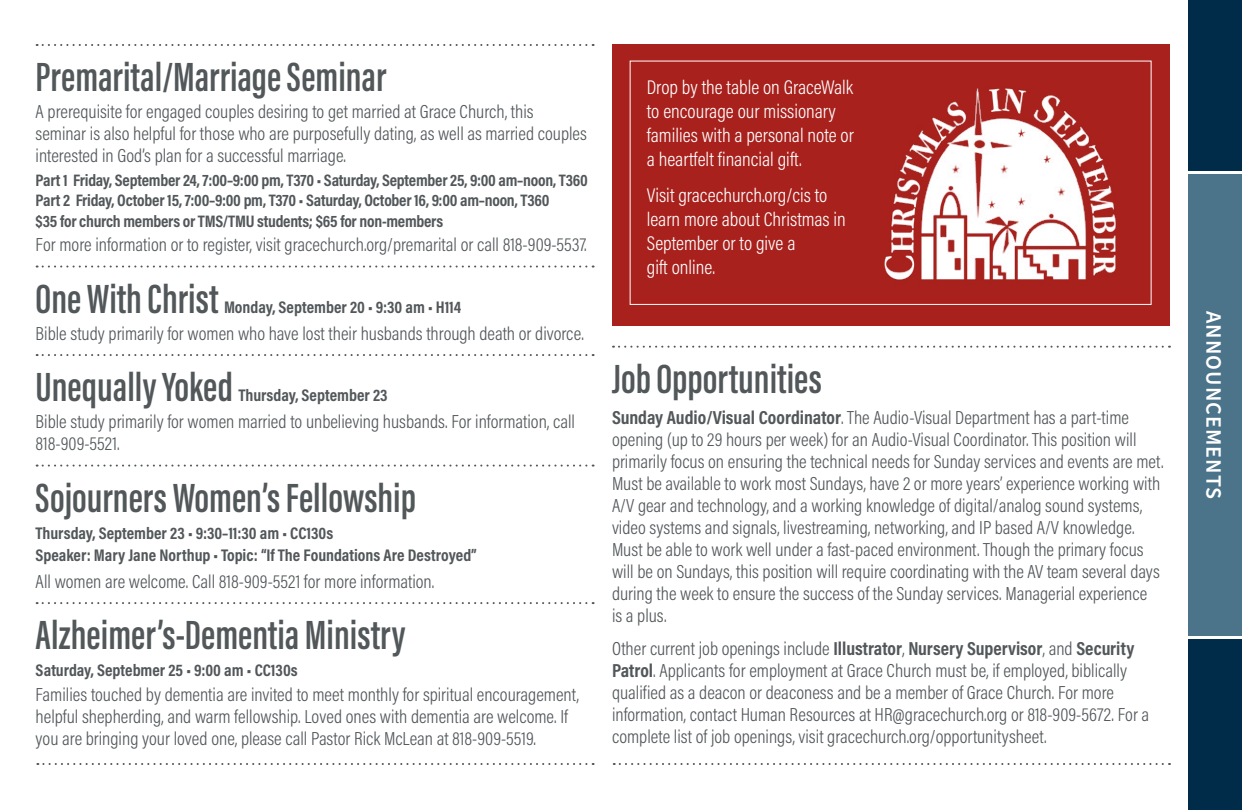
<style>
.page{position:relative;width:1242px;height:810px;background:#fff}
.page>*{position:absolute;margin:0;border:0;box-sizing:border-box;transform-origin:0 0}
.t1{font:600 42px "Acumin Pro Extra Cond";color:#52575a}
.t2{font:600 22px "Source Sans Pro";letter-spacing:.05em;color:#fff}
.t3{font:300 20px/24px "Acumin Pro Cond";color:#fefefe}
.t4{font:300 19px/22px "Acumin Pro Cond";color:#52575a}
.t5{font:700 17px/22.6px "Acumin Pro Cond";color:#52575a}
.t6{font:700 16.8px/20.4px "Acumin Pro Cond";letter-spacing:-.015em;color:#52575a}
.s1{font-weight:700}
</style>
<div class="page">
<div style="left:1188px;top:174px;width:54px;height:462px;background:#4b738a"></div>
<div style="left:1188px;top:639px;width:54px;height:171px;background:#002b49"></div>
<div style="left:1188px;top:0;width:54px;height:171px;background:#002b49"></div>
<svg style="left:613px;top:346px;width:557px;height:2px"></svg>
<svg style="left:614px;top:763px;width:556px;height:2px"></svg>
<svg style="left:37px;top:763px;width:557px;height:2px"></svg>
<svg style="left:37px;top:44px;width:557px;height:2px"></svg>
<svg style="left:37px;top:266px;width:557px;height:2px"></svg>
<svg style="left:37px;top:354px;width:557px;height:2px"></svg>
<svg style="left:37px;top:465px;width:557px;height:2px"></svg>
<svg style="left:37px;top:602px;width:557px;height:2px"></svg>
<div style="left:612px;top:44px;width:558px;height:281px;background:#a8211d"></div>
<img style="left:884px;top:88px;width:233px;height:192px">
<div style="left:630px;top:61px;width:522px;height:244px;border:1px solid #fff"></div>
<h1 class="t1" style="left:36px;top:51px;width:352px">Premarital/Marriage Seminar</h1>
<p class="t4" style="left:36px;top:100px;width:553px">A prerequisite for engaged couples desiring to get married at Grace Church, this seminar is also helpful for those who are purposefully dating, as well as married couples interested in God’s plan for a successful marriage.</p>
<p class="t6" style="left:36px;top:169px;width:554px">Part 1 Friday, September 24, 7:00–9:00 pm, T370 • Saturday, September 25, 9:00 am–noon, T360<br>Part 2 Friday, October 15, 7:00–9:00 pm, T370 • Saturday, October 16, 9:00 am–noon, T360<br>$35 for church members or TMS/TMU students; $65 for non-members</p>
<p class="t4" style="left:36px;top:233px;width:552px">For more information or to register, visit gracechurch.org/premarital or call 818-909-5537.</p>
<h1 class="t1" style="left:36px;top:273px;width:184px">One With Christ</h1>
<p class="t5" style="left:224px;top:295px;width:239px">Monday, September 20 • 9:30 am • H114</p>
<p class="t4" style="left:36px;top:322px;width:550px">Bible study primarily for women who have lost their husbands through death or divorce.</p>
<h1 class="t1" style="left:36px;top:361px;width:199px">Unequally Yoked</h1>
<p class="t5" style="left:238px;top:383px;width:151px">Thursday, September 23</p>
<p class="t4" style="left:36px;top:410px;width:541px">Bible study primarily for women married to unbelieving husbands. For information, call<br>818-909-5521.</p>
<h1 class="t1" style="left:36px;top:472px;width:382px">Sojourners Women’s Fellowship</h1>
<p class="t5" style="left:36px;top:521px;width:443px">Thursday, September 23 • 9:30–11:30 am • CC130s<br>Speaker: Mary Jane Northup • Topic: “If The Foundations Are Destroyed”</p>
<p class="t4" style="left:36px;top:570px;width:400px">All women are welcome. Call 818-909-5521 for more information.</p>
<h1 class="t1" style="left:36px;top:609px;width:371px">Alzheimer’s-Dementia Ministry</h1>
<p class="t5" style="left:36px;top:658px;width:264px">Saturday, Septebmer 25 • 9:00 am • CC130s</p>
<p class="t4" style="left:36px;top:683px;width:545px">Families touched by dementia are invited to meet monthly for spiritual encouragement, helpful shepherding, and warm fellowship. Loved ones with dementia are welcome. If you are bringing your loved one, please call Pastor Rick McLean at 818-909-5519.</p>
<p class="t3" style="left:647px;top:75px;width:209px">Drop by the table on GraceWalk to encourage our missionary families with a personal note or a heartfelt financial gift.</p>
<p class="t3" style="left:647px;top:183px;width:200px">Visit gracechurch.org/cis to learn more about Christmas in<br>September or to give a<br>gift online.</p>
<h1 class="t1" style="left:612px;top:353px;width:211px">Job Opportunities</h1>
<p class="t4" style="left:612px;top:406px;width:553px"><span class="s1">Sunday Audio/Visual Coordinator</span>. The Audio-Visual Department has a part-time opening (up to 29 hours per week) for an Audio-Visual Coordinator. This position will primarily focus on ensuring the technical needs for Sunday services and events are met.<br>Must be available to work most Sundays, have 2 or more years’ experience working with A/V gear and technology, and a working knowledge of digital/analog sound systems, video systems and signals, livestreaming, networking, and IP based A/V knowledge.<br>Must be able to work well under a fast-paced environment. Though the primary focus will be on Sundays, this position will require coordinating with the AV team several days during the week to ensure the success of the Sunday services. Managerial experience<br>is a plus.</p>
<p class="t4" style="left:612px;top:637px;width:539px">Other current job openings include <span class="s1">Illustrator</span>, <span class="s1">Nursery Supervisor</span>, and <span class="s1">Security Patrol</span>. Applicants for employment at Grace Church must be, if employed, biblically qualified as a deacon or deaconess and be a member of Grace Church. For more information, contact Human Resources at HR@gracechurch.org or 818-909-5672. For a complete list of job openings, visit gracechurch.org/opportunitysheet.</p>
<p class="t2" style="left:1229px;top:311px;width:190px;rotate:90deg">ANNOUNCEMENTS</p>
</div>
